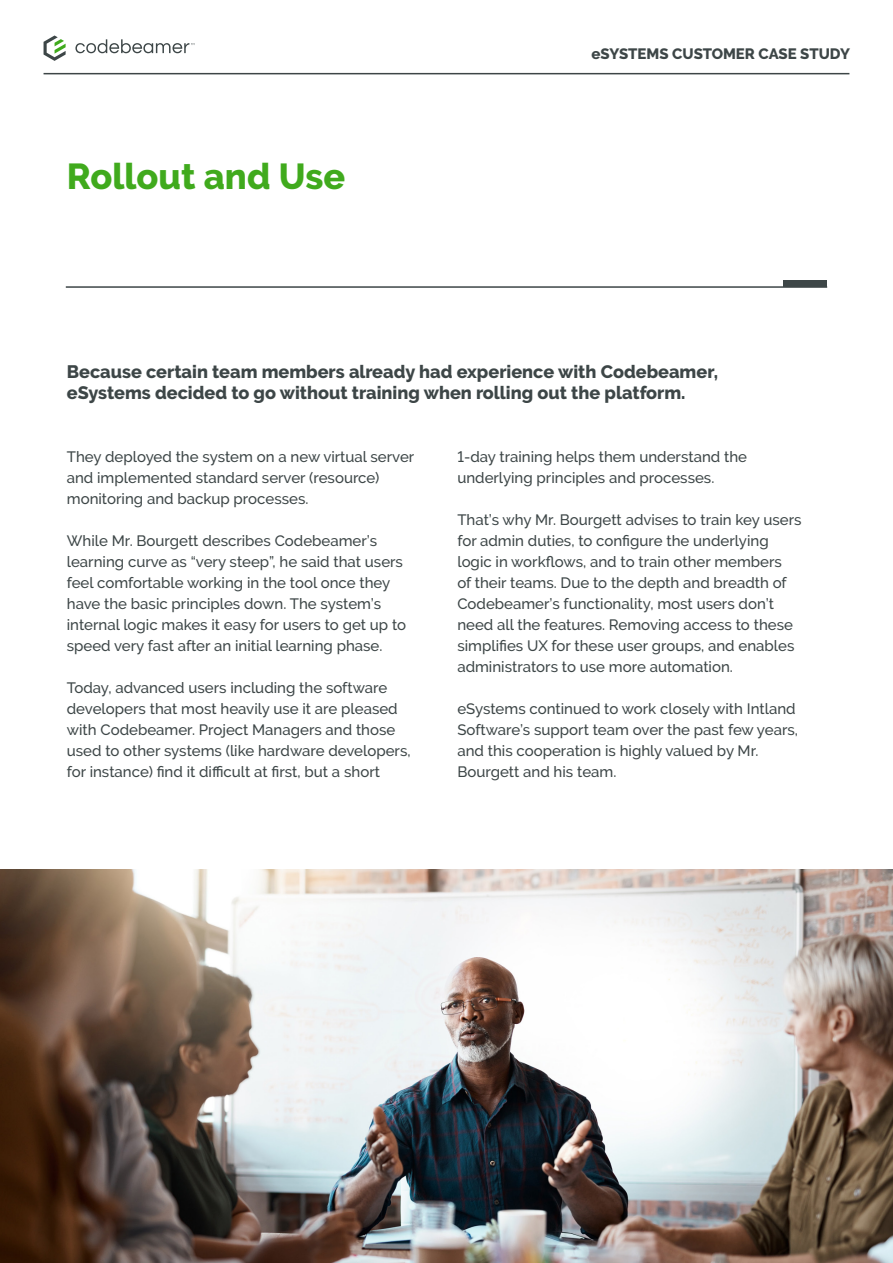
<style>
.page{position:relative;width:893px;height:1263px;background:#fff}
.page>*{position:absolute;margin:0;border:0;box-sizing:border-box;transform-origin:0 0}
.t1{font:800 36px "PTC Raleway";color:#40aa1d}
.t2{font:800 18px/21px "PTC Raleway";color:#3d4647}
.t3{font:500 15px/21px "PTC Raleway";color:#3d4647}
.t4{font:800 15px "PTC Raleway";color:#3d4647}
</style>
<div class="page">
<hr style="left:44px;top:73px;width:805px;height:1px;background:#3d4647">
<hr style="left:66px;top:286px;width:761px;height:2px;background:#3d4647">
<svg style="left:75px;top:39px;width:119px;height:14px"></svg>
<svg style="left:44px;top:36px;width:22px;height:25px"></svg>
<div style="left:784px;top:281px;width:43px;height:6px;background:#3d4647"></div>
<img style="left:0;top:870px;width:893px;height:393px">
<h1 class="t1" style="left:67px;top:156px;width:280px">Rollout and Use</h1>
<p class="t4" style="left:591px;top:45px;width:260px">eSYSTEMS CUSTOMER CASE STUDY</p>
<p class="t2" style="left:67px;top:361px;width:653px">Because certain team members already had experience with Codebeamer, eSystems decided to go without training when rolling out the platform.</p>
<p class="t3" style="left:67px;top:446px;width:349px">They deployed the system on a new virtual server and implemented standard server (resource) monitoring and backup processes.</p>
<p class="t3" style="left:67px;top:530px;width:341px">While Mr. Bourgett describes Codebeamer’s learning curve as “very steep”, he said that users feel comfortable working in the tool once they have the basic principles down. The system’s internal logic makes it easy for users to get up to speed very fast after an initial learning phase.</p>
<p class="t3" style="left:67px;top:677px;width:345px">Today, advanced users including the software developers that most heavily use it are pleased with Codebeamer. Project Managers and those used to other systems (like hardware developers, for instance) find it difficult at first, but a short</p>
<p class="t3" style="left:457px;top:446px;width:291px">1-day training helps them understand the underlying principles and processes.</p>
<p class="t3" style="left:457px;top:509px;width:346px">That’s why Mr. Bourgett advises to train key users for admin duties, to configure the underlying logic in workflows, and to train other members<br>of their teams. Due to the depth and breadth of Codebeamer’s functionality, most users don’t need all the features. Removing access to these simplifies UX for these user groups, and enables administrators to use more automation.</p>
<p class="t3" style="left:457px;top:698px;width:342px">eSystems continued to work closely with Intland Software’s support team over the past few years, and this cooperation is highly valued by Mr.<br>Bourgett and his team.</p>
</div>
